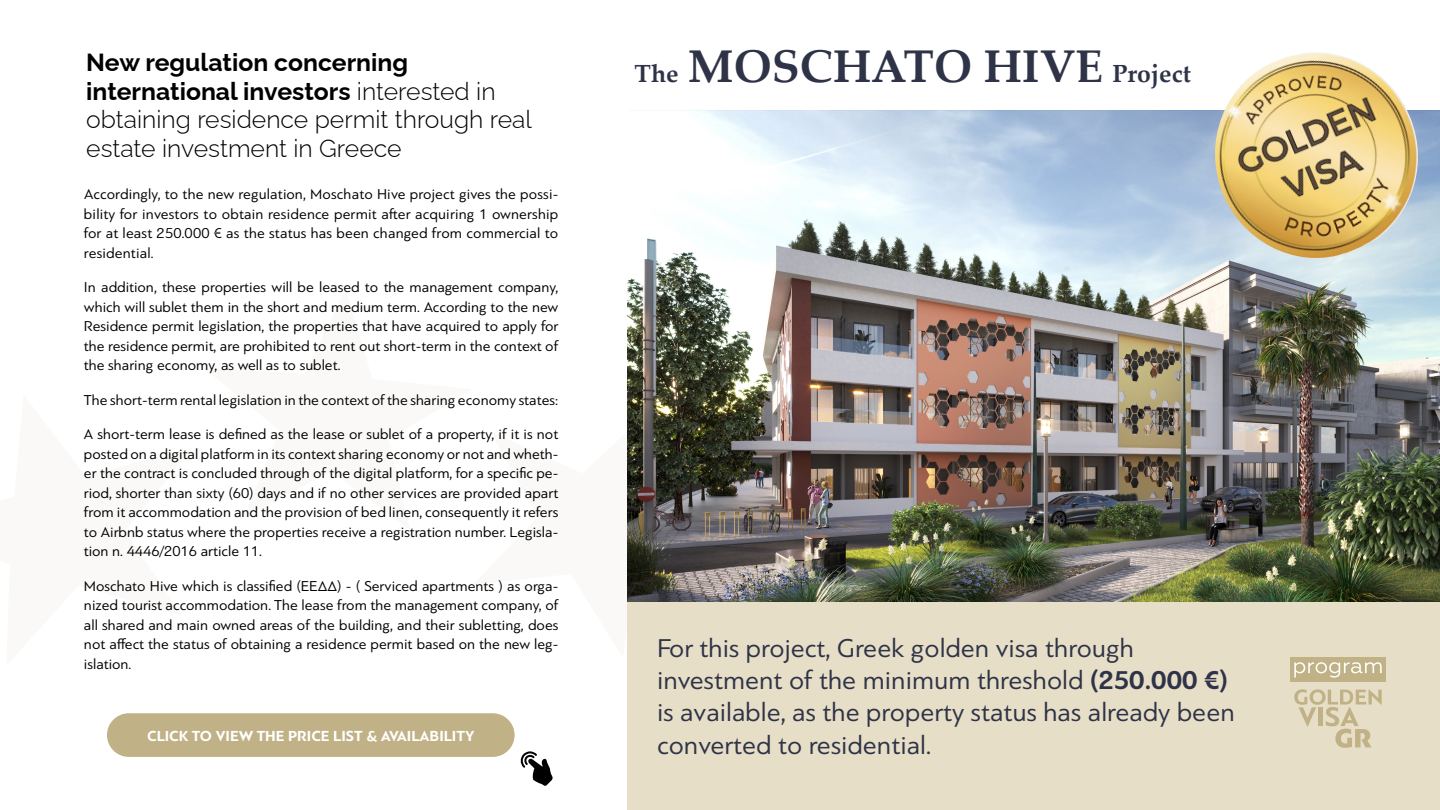
<style>
.page{position:relative;width:1440px;height:810px;background:#fff}
.page>*{position:absolute;margin:0;border:0;box-sizing:border-box;transform-origin:0 0}
.t1{font:700 45.83px "Palatino Linotype";color:#2e3347}
.t2{font:27px/32.4px "PF Bague Sans Pro";color:#2e3347}
.t3{font:300 24.75px/28.5px "Raleway";color:#000}
.text-table{font:700 15.3px "PF Bague Sans Pro";color:#fff}
.t4{font:15px/19.5px "PF Bague Sans Pro";color:#000;text-align:justify}
.s1{font-weight:700}
.s2{font-size:24.75px}
</style>
<div class="page">
<div style="left:627px;top:602px;width:813px;height:208px;background:#e7dec7"></div>
<img style="left:627px;top:110px;width:813px;height:492px">
<svg style="left:520px;top:751px;width:33px;height:35px"></svg>
<div style="left:107px;top:713px;width:408px;height:44px;background:#c0b186;border-radius:22px"></div>
<img style="left:1201px;top:52px;width:231px;height:220px">
<svg style="left:1294px;top:689px;width:88px;height:59px"></svg>
<div style="left:1290px;top:658px;width:96px;height:24px;background:#c0b186"></div>
<svg style="left:1294px;top:662px;width:88px;height:16px"></svg>
<p class="t3" style="left:86px;top:46px;width:447px"><span class="s1">New regulation concerning international investors</span> interested in obtaining residence permit through real estate investment in Greece</p>
<p class="t4" style="left:84px;top:185px;width:476px">Accordingly, to the new regulation, Moschato Hive project gives the possi&shy;bility for investors to obtain residence permit after acquiring 1 ownership for at least 250.000 € as the status has been changed from commercial to residential.</p>
<p class="t4" style="left:84px;top:278px;width:476px">In addition, these properties will be leased to the management company, which will sublet them in the short and medium term. According to the new Residence permit legislation, the properties that have acquired to apply for the residence permit, are prohibited to rent out short-term in the context of the sharing economy, as well as to sublet.</p>
<p class="t4" style="left:84px;top:390px;width:476px">The short-term rental legislation in the context of the sharing economy states:</p>
<p class="t4" style="left:84px;top:425px;width:476px">A short-term lease is defined as the lease or sublet of a property, if it is not posted on a digital platform in its context sharing economy or not and wheth&shy;er the contract is concluded through of the digital platform, for a specific pe&shy;riod, shorter than sixty (60) days and if no other services are provided apart from it accommodation and the provision of bed linen, consequently it refers to Airbnb status where the properties receive a registration number. Legisla&shy;tion n. 4446/2016 article 11.</p>
<p class="t4" style="left:84px;top:576px;width:476px">Moschato Hive which is classified (ΕΕΔΔ) - ( Serviced apartments ) as orga&shy;nized tourist accommodation. The lease from the management company, of all shared and main owned areas of the building, and their subletting, does not affect the status of obtaining a residence permit based on the new leg&shy;islation.</p>
<p class="text-table" style="left:147px;top:726px;width:329px">CLICK TO VIEW THE PRICE LIST &amp; AVAILABILITY</p>
<p class="t1" style="left:634px;top:33px;width:558px"><span class="s2">The</span> MOSCHATO HIVE <span class="s2">Project</span></p>
<p class="t2" style="left:657px;top:632px;width:579px">For this project, Greek golden visa through investment of the minimum threshold <span class="s1">(250.000 €) </span>is available, as the property status has already been converted to residential.</p>
</div>
